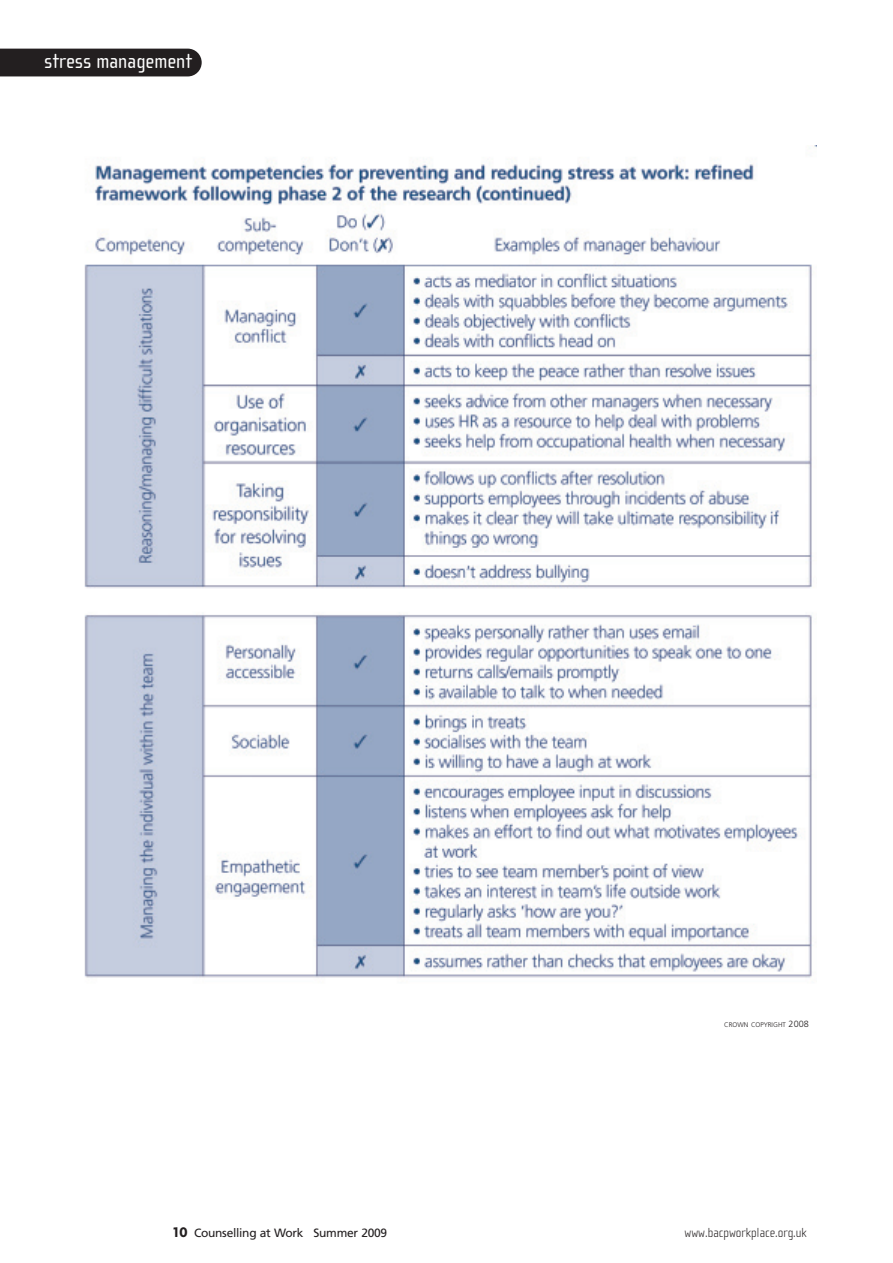
<style>
.page{position:relative;width:893px;height:1263px;background:#fff}
.page>*{position:absolute;margin:0;border:0;box-sizing:border-box;transform-origin:0 0}
.t1{font:21px "Cholla Sans";color:#fff}
.t2{font:100 13.5px "Cholla Sans";color:#231f20}
.t3{font:12px "Frutiger";letter-spacing:-.02em;color:#231f20}
.t4{font:300 6.75px "Frutiger";color:#231f20}
.s1{font-family:"Agenda";font-weight:700;font-size:15px}
.s2{font-size:9px}
</style>
<div class="page">
<div style="left:0;top:49px;width:202px;height:27px;background:#231f20"></div>
<img style="left:84px;top:146px;width:732px;height:832px">
<h1 class="t1" style="left:44px;top:54px;width:150px">stress management</h1>
<p class="t3" style="left:172px;top:1228px;width:217px"><span class="s1">10</span> Counselling at Work Summer 2009</p>
<p class="t4" style="left:724px;top:1022px;width:86px">CROWN COPYRIGHT <span class="s2">2008</span></p>
<p class="t2" style="left:684px;top:1228px;width:124px">www.bacpworkplace.org.uk</p>
</div>
